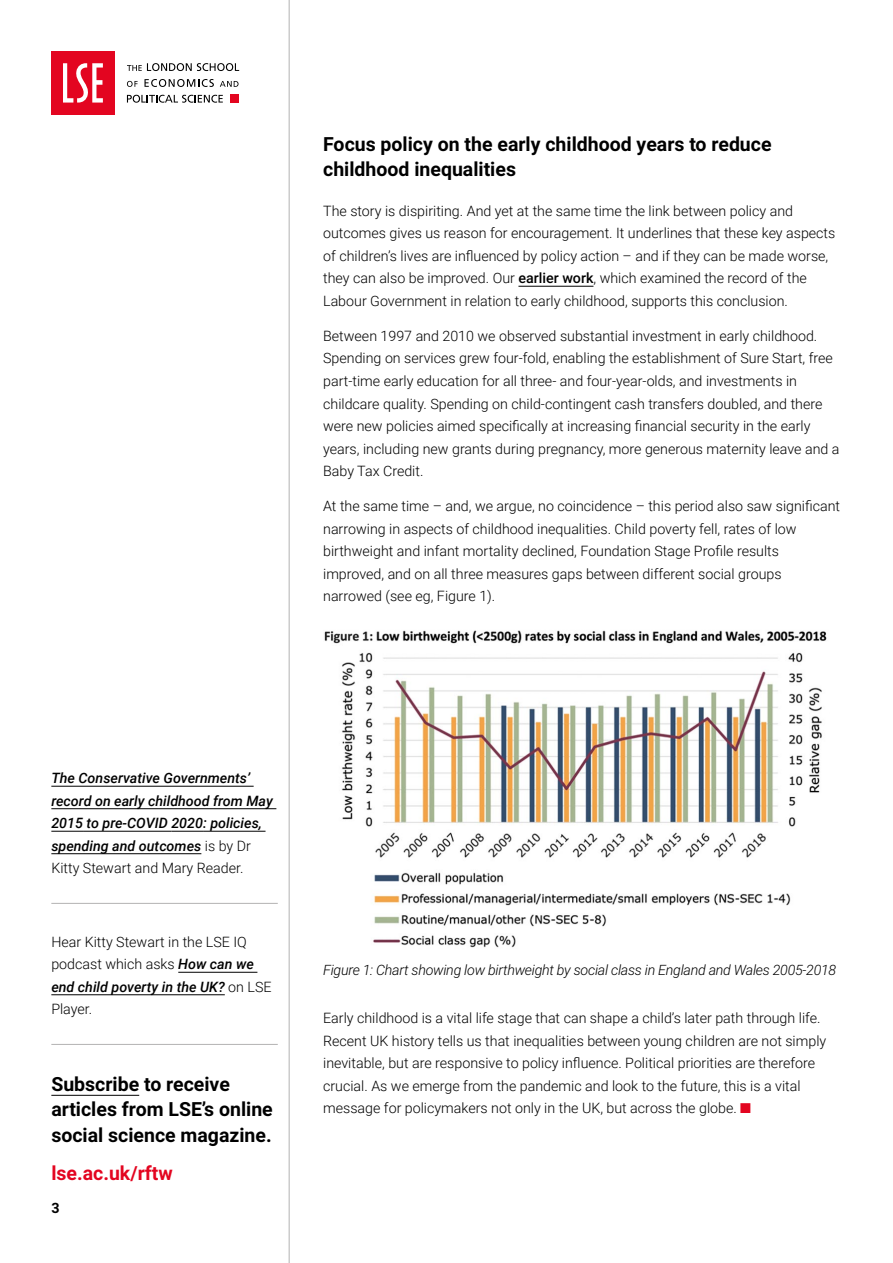
<style>
.page{position:relative;width:893px;height:1263px;background:#fff}
.page>*{position:absolute;margin:0;border:0;box-sizing:border-box;transform-origin:0 0}
.SUBHEAD{font:700 19.5px/25.5px "Roboto";color:#000}
.BODY{font:700 19.5px/25.5px "Roboto";color:#000}
.SUBHEAD-2{font:700 19.5px "Roboto";color:#e30520}
.BODY-2{font:300 14.25px/22.5px "Roboto";color:#000}
.LAST_LINE_RESEARCH_R{font:italic 500 14.25px/22.5px "Roboto";color:#000}
.LAST_LINE_RESEARCH_R-2{font:300 14.25px/22.5px "Roboto";color:#000}
.BODY-3{font:italic 300 14.25px "Roboto";letter-spacing:-.02em;color:#000}
.t1{font:700 14.25px "Roboto";color:#000}
.s1{font-weight:500}
.s2{font-weight:300;font-style:normal}
.s3{font-weight:500;font-style:italic}
.s4{color:#e30520}
</style>
<div class="page">
<div style="left:51px;top:51px;width:64px;height:64px;background:#e30520"></div>
<svg style="left:63px;top:63px;width:40px;height:40px"></svg>
<svg style="left:127px;top:95px;width:96px;height:8px"></svg>
<div style="left:231px;top:95px;width:8px;height:8px;background:#e30520"></div>
<svg style="left:127px;top:63px;width:112px;height:8px"></svg>
<svg style="left:127px;top:81px;width:11px;height:6px"></svg>
<svg style="left:144px;top:79px;width:70px;height:8px"></svg>
<svg style="left:220px;top:81px;width:19px;height:6px"></svg>
<hr style="left:289px;top:0;width:1px;height:1263px;background:#b3b2b2">
<hr style="left:518px;top:286px;width:75px;height:1px;background:#000">
<hr style="left:51px;top:786px;width:203px;height:1px;background:#000">
<hr style="left:51px;top:808px;width:225px;height:1px;background:#000">
<hr style="left:51px;top:831px;width:32px;height:1px;background:#000">
<hr style="left:83px;top:831px;width:88px;height:1px;background:#000">
<hr style="left:171px;top:831px;width:32px;height:1px;background:#000">
<hr style="left:203px;top:831px;width:63px;height:1px;background:#000">
<hr style="left:51px;top:853px;width:150px;height:1px;background:#000">
<hr style="left:51px;top:903px;width:227px;height:1px;background:#b3b2b2">
<hr style="left:178px;top:972px;width:79px;height:1px;background:#000">
<hr style="left:51px;top:994px;width:174px;height:1px;background:#000">
<hr style="left:51px;top:1044px;width:227px;height:1px;background:#b3b2b2">
<hr style="left:51px;top:1095px;width:88px;height:1px;background:#000">
<img style="left:324px;top:630px;width:503px;height:318px">
<p class="SUBHEAD" style="left:323px;top:130px;width:450px">Focus policy on the early childhood years to reduce childhood inequalities</p>
<p class="BODY-2" style="left:323px;top:199px;width:514px">The story is dispiriting. And yet at the same time the link between policy and outcomes gives us reason for encouragement. It underlines that these key aspects of children’s lives are influenced by policy action – and if they can be made worse, they can also be improved. Our <span class="s1">earlier work</span>, which examined the record of the Labour Government in relation to early childhood, supports this conclusion.</p>
<p class="BODY-2" style="left:323px;top:324px;width:518px">Between 1997 and 2010 we observed substantial investment in early childhood.<br>Spending on services grew four-fold, enabling the establishment of Sure Start, free part-time early education for all three- and four-year-olds, and investments in childcare quality. Spending on child-contingent cash transfers doubled, and there were new policies aimed specifically at increasing financial security in the early years, including new grants during pregnancy, more generous maternity leave and a Baby Tax Credit.</p>
<p class="BODY-2" style="left:323px;top:494px;width:518px">At the same time – and, we argue, no coincidence – this period also saw significant narrowing in aspects of childhood inequalities. Child poverty fell, rates of low birthweight and infant mortality declined, Foundation Stage Profile results improved, and on all three measures gaps between different social groups narrowed (see eg, Figure 1).</p>
<p class="LAST_LINE_RESEARCH_R" style="left:51px;top:766px;width:223px">The Conservative Governments’ record on early childhood from May<br>2015 to pre-COVID 2020: policies, spending and outcomes <span class="s2">is by Dr<br>Kitty Stewart and Mary Reader.</span></p>
<p class="LAST_LINE_RESEARCH_R-2" style="left:51px;top:930px;width:222px">Hear Kitty Stewart in the LSE IQ podcast which asks <span class="s3">How can we end child poverty in the UK?</span> on LSE<br>Player.</p>
<p class="BODY" style="left:51px;top:1070px;width:223px">Subscribe to receive articles from LSE’s online social science magazine.</p>
<p class="SUBHEAD-2" style="left:51px;top:1159px;width:123px">lse.ac.uk/rftw</p>
<p class="t1" style="left:51px;top:1197px;width:10px">3</p>
<p class="BODY-3" style="left:323px;top:960px;width:515px">Figure 1: Chart showing low birthweight by social class in England and Wales 2005-2018</p>
<p class="BODY-2" style="left:323px;top:1006px;width:505px">Early childhood is a vital life stage that can shape a child’s later path through life.<br>Recent UK history tells us that inequalities between young children are not simply inevitable, but are responsive to policy influence. Political priorities are therefore crucial. As we emerge from the pandemic and look to the future, this is a vital message for policymakers not only in the UK, but across the globe. <span class="s4">■</span></p>
</div>
